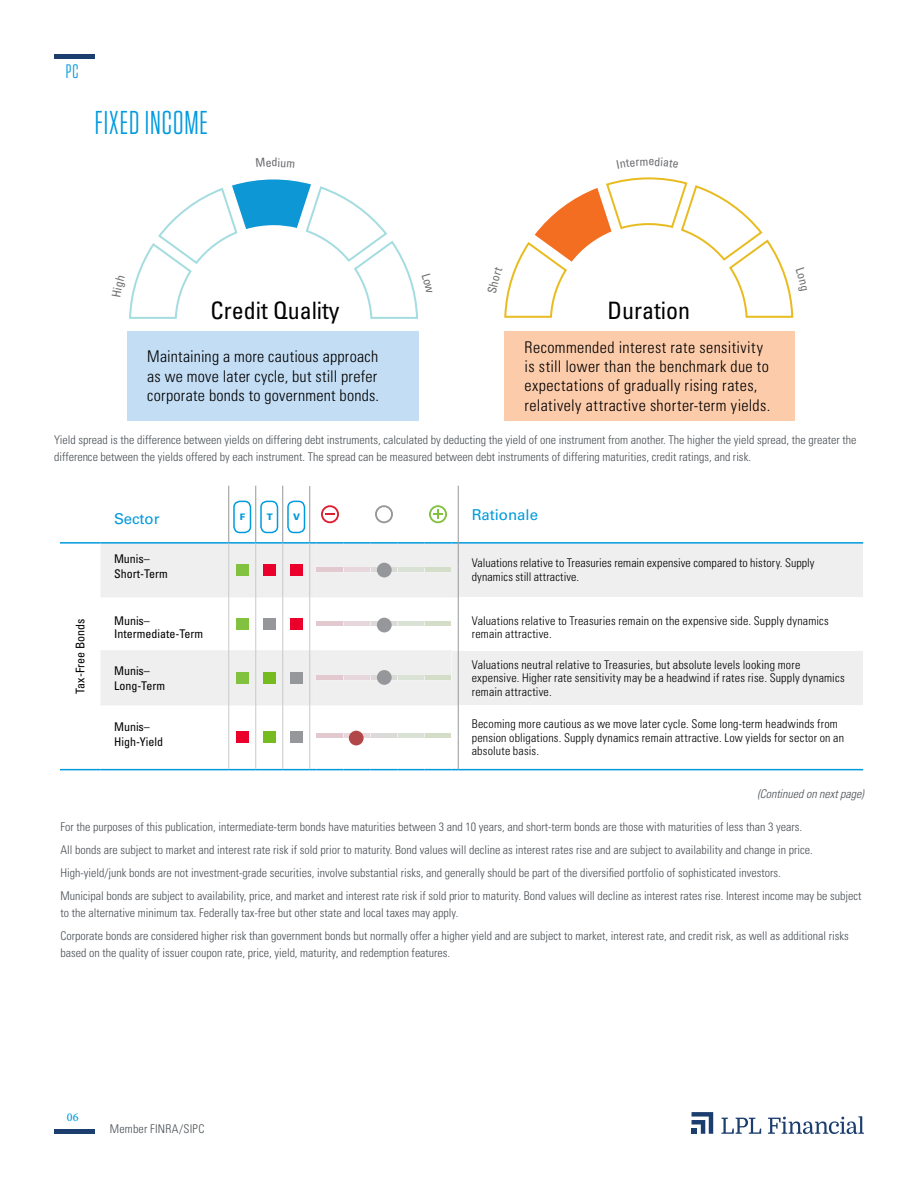
<style>
.page{position:relative;width:918px;height:1188px;background:#fff}
.page>*{position:absolute;margin:0;border:0;box-sizing:border-box;transform-origin:0 0}
.t1{font:33px "Tungsten Narrow";letter-spacing:.03em;color:#009ade}
.t2{font:condensed 24px "Univers";color:#000}
.t3{font:19.5px "Tungsten Narrow";color:#009ade}
.t4{font:300 condensed 16.2px/19.4px "Univers LT Std";letter-spacing:.02em;color:#000;text-align:justify}
.t5{font:15px "Univers LT Std";color:#009ade}
.t6{font:300 condensed 12px/23.2px "Univers LT Std";color:#4a4f54}
.t7{font:300 condensed 12px/13.5px "Univers LT Std";letter-spacing:.015em;color:#000}
.t8{font:condensed 12px/15px "Univers LT Std";color:#000}
.t9{font:italic 300 condensed 12px "Univers LT Std";color:#4a4f54}
.t10{font:500 12px "Minion Pro";color:#009ade}
.t11{font:900 9px "Univers LT Std";color:#009ade}
</style>
<div class="page">
<hr style="left:54px;top:1130px;width:40px;height:4px;background:#1b3e6f">
<hr style="left:54px;top:54px;width:40px;height:4px;background:#1b3e6f">
<svg style="left:692px;top:1112px;width:21px;height:22px"></svg>
<svg style="left:721px;top:1118px;width:40px;height:16px"></svg>
<svg style="left:768px;top:1116px;width:96px;height:18px"></svg>
<div style="left:458px;top:543px;width:405px;height:54px;background:#efeff0"></div>
<div style="left:458px;top:651px;width:405px;height:54px;background:#efeff0"></div>
<hr style="left:60px;top:769px;width:40px;height:1px;background:#009ade">
<hr style="left:100px;top:769px;width:122px;height:1px;background:#009ade">
<hr style="left:458px;top:769px;width:405px;height:1px;background:#009ade">
<hr style="left:60px;top:542px;width:40px;height:2px;background:#009ade">
<hr style="left:458px;top:542px;width:405px;height:2px;background:#009ade">
<svg style="left:222px;top:769px;width:236px;height:1px"></svg>
<svg style="left:309px;top:486px;width:2px;height:9px"></svg>
<hr style="left:458px;top:495px;width:1px;height:48px;background:#95979a">
<hr style="left:228px;top:495px;width:1px;height:47px;background:#95979a">
<hr style="left:255px;top:495px;width:1px;height:47px;background:#95979a">
<hr style="left:282px;top:495px;width:1px;height:47px;background:#95979a">
<hr style="left:309px;top:495px;width:1px;height:47px;background:#95979a">
<hr style="left:228px;top:738px;width:1px;height:31px;background:#c8c9cb">
<hr style="left:255px;top:738px;width:1px;height:31px;background:#c8c9cb">
<hr style="left:282px;top:738px;width:1px;height:31px;background:#c8c9cb">
<hr style="left:309px;top:738px;width:1px;height:31px;background:#c8c9cb">
<svg style="left:100px;top:542px;width:359px;height:196px"></svg>
<hr style="left:458px;top:738px;width:1px;height:31px;background:#95979a">
<svg style="left:321px;top:505px;width:18px;height:18px"></svg>
<svg style="left:375px;top:505px;width:18px;height:18px"></svg>
<svg style="left:429px;top:505px;width:18px;height:18px"></svg>
<div style="left:233px;top:501px;width:18px;height:32px;border:2px solid #009ade;border-radius:6px"></div>
<div style="left:260px;top:501px;width:18px;height:32px;border:2px solid #009ade;border-radius:6px"></div>
<div style="left:287px;top:501px;width:18px;height:32px;border:2px solid #009ade;border-radius:6px"></div>
<div style="left:236px;top:564px;width:12px;height:12px;background:#83c141"></div>
<div style="left:263px;top:564px;width:12px;height:12px;background:#ea002a"></div>
<div style="left:290px;top:564px;width:12px;height:12px;background:#ea002a"></div>
<div style="left:236px;top:618px;width:12px;height:12px;background:#83c141"></div>
<div style="left:263px;top:618px;width:12px;height:12px;background:#95979a"></div>
<div style="left:290px;top:618px;width:12px;height:12px;background:#ea002a"></div>
<div style="left:236px;top:672px;width:12px;height:12px;background:#83c141"></div>
<div style="left:263px;top:672px;width:12px;height:12px;background:#76bc21"></div>
<div style="left:290px;top:672px;width:12px;height:12px;background:#95979a"></div>
<div style="left:236px;top:731px;width:12px;height:12px;background:#ea002a"></div>
<div style="left:263px;top:731px;width:12px;height:12px;background:#76bc21"></div>
<div style="left:290px;top:731px;width:12px;height:12px;background:#95979a"></div>
<div style="left:127px;top:331px;width:292px;height:90px;background:#c3ddf4"></div>
<div style="left:504px;top:331px;width:291px;height:90px;background:#fccbaa"></div>
<div style="left:377px;top:563px;width:15px;height:14px;background:#95979a;border-radius:50%"></div>
<div style="left:377px;top:670px;width:15px;height:15px;background:#95979a;border-radius:50%"></div>
<div style="left:349px;top:731px;width:15px;height:14px;background:#b24749;border-radius:50%"></div>
<div style="left:377px;top:618px;width:15px;height:14px;background:#95979a;border-radius:50%"></div>
<svg style="left:129px;top:179px;width:289px;height:140px"></svg>
<svg style="left:504px;top:177px;width:290px;height:141px"></svg>
<h3 class="t3" style="left:66px;top:62px;width:14px">PC</h3>
<h1 class="t1" style="left:95px;top:107px;width:115px">FIXED INCOME</h1>
<h2 class="t2" style="left:210px;top:295px;width:131px">Credit Quality</h2>
<h2 class="t2" style="left:608px;top:295px;width:84px">Duration</h2>
<h3 class="t4" style="left:147px;top:347px;width:233px">Maintaining a more cautious approach as we move later cycle, but still prefer corporate bonds to government bonds.</h3>
<h3 class="t4" style="left:525px;top:337px;width:247px;text-align:left">Recommended interest rate sensitivity is still lower than the benchmark due to expectations of gradually rising rates, relatively attractive shorter-term yields.</h3>
<p class="t6" style="left:54px;top:432px;width:804px;line-height:16.5px">Yield spread is the difference between yields on differing debt instruments, calculated by deducting the yield of one instrument from another. The higher the yield spread, the greater the difference between the yields offered by each instrument. The spread can be measured between debt instruments of differing maturities, credit ratings, and risk.</p>
<p class="t8" style="left:73px;top:694px;width:77px;rotate:-90deg">Tax-Free Bonds</p>
<p class="t5" style="left:114px;top:510px;width:47px">Sector</p>
<p class="t11" style="left:240px;top:511px;width:7px">F</p>
<p class="t11" style="left:267px;top:511px;width:8px">T</p>
<p class="t11" style="left:293px;top:511px;width:9px">V</p>
<p class="t5" style="left:472px;top:505px;width:68px">Rationale</p>
<p class="t8" style="left:114px;top:551px;width:55px">Munis–<br>Short-Term</p>
<p class="t7" style="left:472px;top:556px;width:344px">Valuations relative to Treasuries remain expensive compared to history. Supply dynamics still attractive.</p>
<p class="t8" style="left:114px;top:614px;width:91px;line-height:13.5px">Munis–<br>Intermediate-Term</p>
<p class="t7" style="left:472px;top:614px;width:359px">Valuations relative to Treasuries remain on the expensive side. Supply dynamics remain attractive.</p>
<p class="t8" style="left:114px;top:663px;width:53px">Munis–<br>Long-Term</p>
<p class="t7" style="left:472px;top:658px;width:374px">Valuations neutral relative to Treasuries, but absolute levels looking more expensive. Higher rate sensitivity may be a headwind if rates rise. Supply dynamics remain attractive.</p>
<p class="t8" style="left:114px;top:719px;width:51px">Munis–<br>High-Yield</p>
<p class="t7" style="left:472px;top:717px;width:374px">Becoming more cautious as we move later cycle. Some long-term headwinds from pension obligations. Supply dynamics remain attractive. Low yields for sector on an absolute basis.</p>
<p class="t9" style="left:757px;top:786px;width:108px">(Continued on next page)</p>
<p class="t6" style="left:60px;top:815px;width:803px">For the purposes of this publication, intermediate-term bonds have maturities between 3 and 10 years, and short-term bonds are those with maturities of less than 3 years.<br>All bonds are subject to market and interest rate risk if sold prior to maturity. Bond values will decline as interest rates rise and are subject to availability and change in price.<br>High-yield/junk bonds are not investment-grade securities, involve substantial risks, and generally should be part of the diversified portfolio of sophisticated investors.<br>Municipal bonds are subject to availability, price, and market and interest rate risk if sold prior to maturity. Bond values will decline as interest rates rise. Interest income may be subject</p>
<p class="t6" style="left:60px;top:901px;width:790px">to the alternative minimum tax. Federally tax-free but other state and local taxes may apply.<br>Corporate bonds are considered higher risk than government bonds but normally offer a higher yield and are subject to market, interest rate, and credit risk, as well as additional risks</p>
<p class="t6" style="left:60px;top:941px;width:391px">based on the quality of issuer coupon rate, price, yield, maturity, and redemption features.</p>
<p class="t10" style="left:67px;top:1109px;width:13px">06</p>
<p class="t6" style="left:110px;top:1117px;width:96px">Member FINRA/SIPC</p>
</div>
